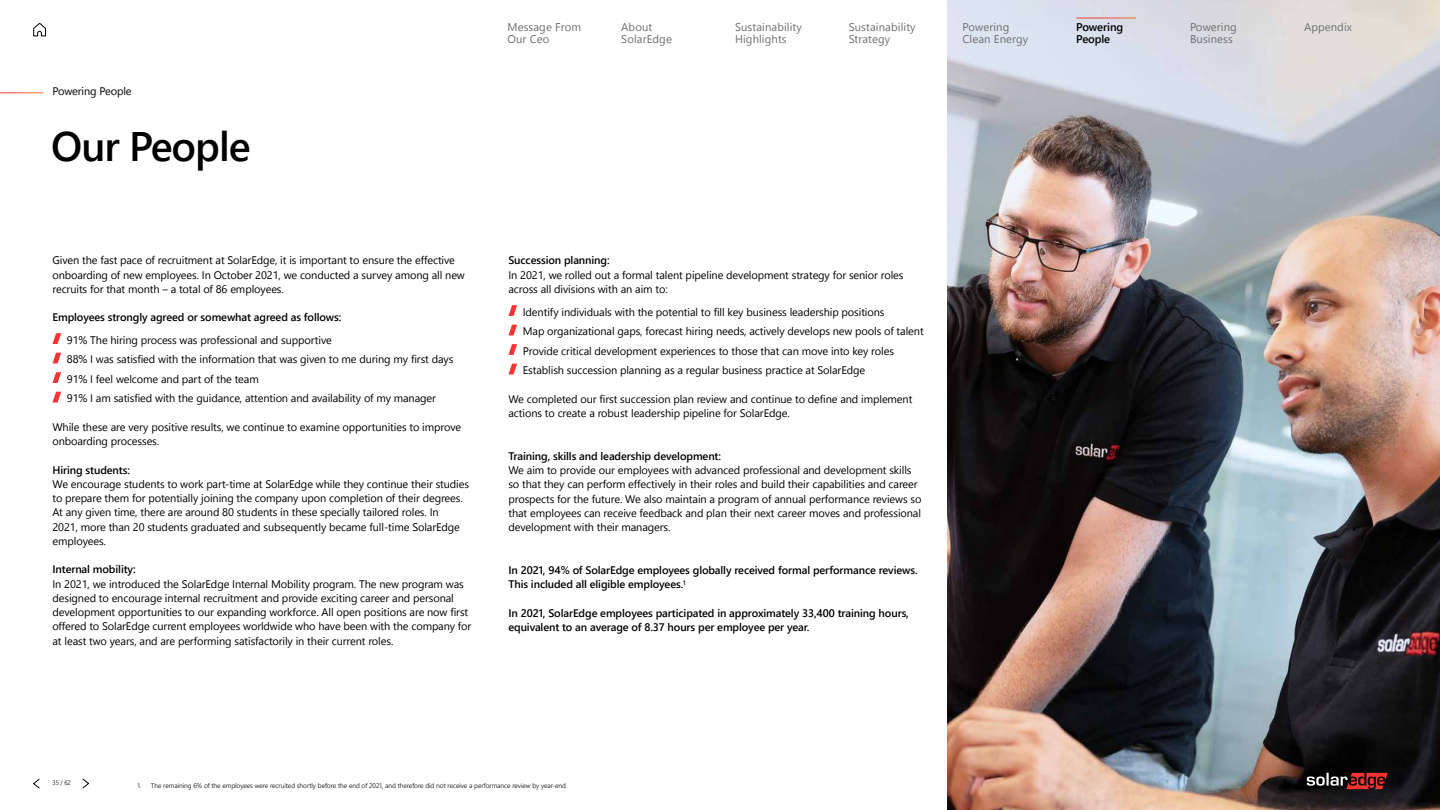
<style>
.page{position:relative;width:1440px;height:810px;background:#fff}
.page>*{position:absolute;margin:0;border:0;box-sizing:border-box;transform-origin:0 0}
.t1{font:600 41.25px "Segoe UI";letter-spacing:-.025em;color:#000}
.t2{font:11.25px/12px "Segoe UI";letter-spacing:.01em;color:#6d6e71}
.Header_Text{font:600 11.25px "Segoe UI";letter-spacing:-.01em;color:#000}
.t3{font:10.95px/14.2px "Segoe UI";letter-spacing:-.01em;color:#000}
.t4{font:600 10.95px/14.2px "Segoe UI";letter-spacing:-.01em;color:#000}
.t5{font:300 6.75px "Segoe UI";letter-spacing:-.01em;color:#000}
.t6{font:300 6.75px "Segoe UI";letter-spacing:-.01em;color:#000;scale:.91 1}
.s1{font-weight:600}
</style>
<div class="page">
<img style="left:948px;top:0;width:492px;height:810px">
<svg style="left:52px;top:333px;width:9px;height:11px"></svg>
<svg style="left:52px;top:353px;width:9px;height:10px"></svg>
<svg style="left:52px;top:372px;width:9px;height:11px"></svg>
<svg style="left:52px;top:392px;width:9px;height:10px"></svg>
<svg style="left:508px;top:305px;width:9px;height:11px"></svg>
<svg style="left:508px;top:325px;width:9px;height:10px"></svg>
<svg style="left:508px;top:344px;width:9px;height:11px"></svg>
<svg style="left:508px;top:364px;width:9px;height:10px"></svg>
<svg style="left:33px;top:778px;width:7px;height:11px"></svg>
<svg style="left:82px;top:778px;width:7px;height:11px"></svg>
<div style="left:949px;top:0;width:97px;height:66px;background:#dce4f1"></div>
<div style="left:1061px;top:0;width:97px;height:66px;background:#d9dfed"></div>
<div style="left:1176px;top:0;width:98px;height:66px;background:#d9dadf"></div>
<div style="left:1290px;top:0;width:97px;height:66px;background:#e3dedb"></div>
<svg style="left:33px;top:22px;width:13px;height:15px"></svg>
<svg style="left:1307px;top:773px;width:81px;height:16px"></svg>
<hr style="left:1076px;top:18px;width:60px;height:1px;background:#fff">
<p class="t3" style="left:52px;top:84px;width:81px">Powering People</p>
<p class="t1" style="left:51px;top:113px;width:201px">Our People</p>
<p class="t3" style="left:52px;top:253px;width:414px">Given the fast pace of recruitment at SolarEdge, it is important to ensure the effective onboarding of new employees. In October 2021, we conducted a survey among all new recruits for that month – a total of 86 employees.</p>
<p class="t4" style="left:52px;top:310px;width:290px">Employees strongly agreed or somewhat agreed as follows:</p>
<p class="t3" style="left:67px;top:333px;width:267px">91% The hiring process was professional and supportive</p>
<p class="t3" style="left:67px;top:352px;width:388px">88% I was satisfied with the information that was given to me during my first days</p>
<p class="t3" style="left:67px;top:372px;width:194px">91% I feel welcome and part of the team</p>
<p class="t3" style="left:67px;top:391px;width:371px">91% I am satisfied with the guidance, attention and availability of my manager</p>
<p class="t3" style="left:52px;top:420px;width:410px">While these are very positive results, we continue to examine opportunities to improve onboarding processes.</p>
<p class="t3" style="left:52px;top:463px;width:418px"><span class="s1">Hiring students:<br></span>We encourage students to work part-time at SolarEdge while they continue their studies to prepare them for potentially joining the company upon completion of their degrees.<br>At any given time, there are around 80 students in these specially tailored roles. In<br>2021, more than 20 students graduated and subsequently became full-time SolarEdge employees.</p>
<p class="t3" style="left:52px;top:562px;width:420px"><span class="s1">Internal mobility:<br></span>In 2021, we introduced the SolarEdge Internal Mobility program. The new program was designed to encourage internal recruitment and provide exciting career and personal development opportunities to our expanding workforce. All open positions are now first offered to SolarEdge current employees worldwide who have been with the company for at least two years, and are performing satisfactorily in their current roles.</p>
<p class="t2" style="left:508px;top:21px;width:75px">Message From<br>Our Ceo</p>
<p class="t2" style="left:621px;top:21px;width:52px">About<br>SolarEdge</p>
<p class="t2" style="left:735px;top:21px;width:68px">Sustainability<br>Highlights</p>
<p class="Header_Text" style="left:1076px;top:18px;width:48px">Powering</p>
<p class="t2" style="left:849px;top:21px;width:68px">Sustainability<br>Strategy</p>
<p class="t2" style="left:962px;top:21px;width:67px">Powering<br>Clean Energy</p>
<p class="Header_Text" style="left:1076px;top:30px;width:36px">People</p>
<p class="t3" style="left:508px;top:253px;width:397px"><span class="s1">Succession planning:<br></span>In 2021, we rolled out a formal talent pipeline development strategy for senior roles across all divisions with an aim to:</p>
<p class="t3" style="left:523px;top:305px;width:363px">Identify individuals with the potential to fill key business leadership positions</p>
<p class="t3" style="left:523px;top:324px;width:402px">Map organizational gaps, forecast hiring needs, actively develops new pools of talent</p>
<p class="t3" style="left:523px;top:344px;width:373px">Provide critical development experiences to those that can move into key roles</p>
<p class="t3" style="left:523px;top:363px;width:344px">Establish succession planning as a regular business practice at SolarEdge</p>
<p class="t3" style="left:508px;top:392px;width:406px">We completed our first succession plan review and continue to define and implement actions to create a robust leadership pipeline for SolarEdge.</p>
<p class="t3" style="left:508px;top:449px;width:415px"><span class="s1">Training, skills and leadership development:<br></span>We aim to provide our employees with advanced professional and development skills so that they can perform effectively in their roles and build their capabilities and career prospects for the future. We also maintain a program of annual performance reviews so that employees can receive feedback and plan their next career moves and professional development with their managers.</p>
<p class="t4" style="left:508px;top:563px;width:411px">In 2021, 94% of SolarEdge employees globally received formal performance reviews.<br>This included all eligible employees.<sup>1</sup></p>
<p class="t4" style="left:508px;top:606px;width:402px">In 2021, SolarEdge employees participated in approximately 33,400 training hours, equivalent to an average of 8.37 hours per employee per year.</p>
<p class="t6" style="left:52px;top:777px;width:22px">35 / 62</p>
<p class="t5" style="left:137px;top:780px;width:432px">1. The remaining 6% of the employees were recruited shortly before the end of 2021, and therefore did not receive a performance review by year-end.</p>
<p class="t2" style="left:1190px;top:21px;width:48px">Powering</p>
<p class="t2" style="left:1304px;top:21px;width:50px">Appendix</p>
<p class="t2" style="left:1190px;top:33px;width:44px">Business</p>
</div>
